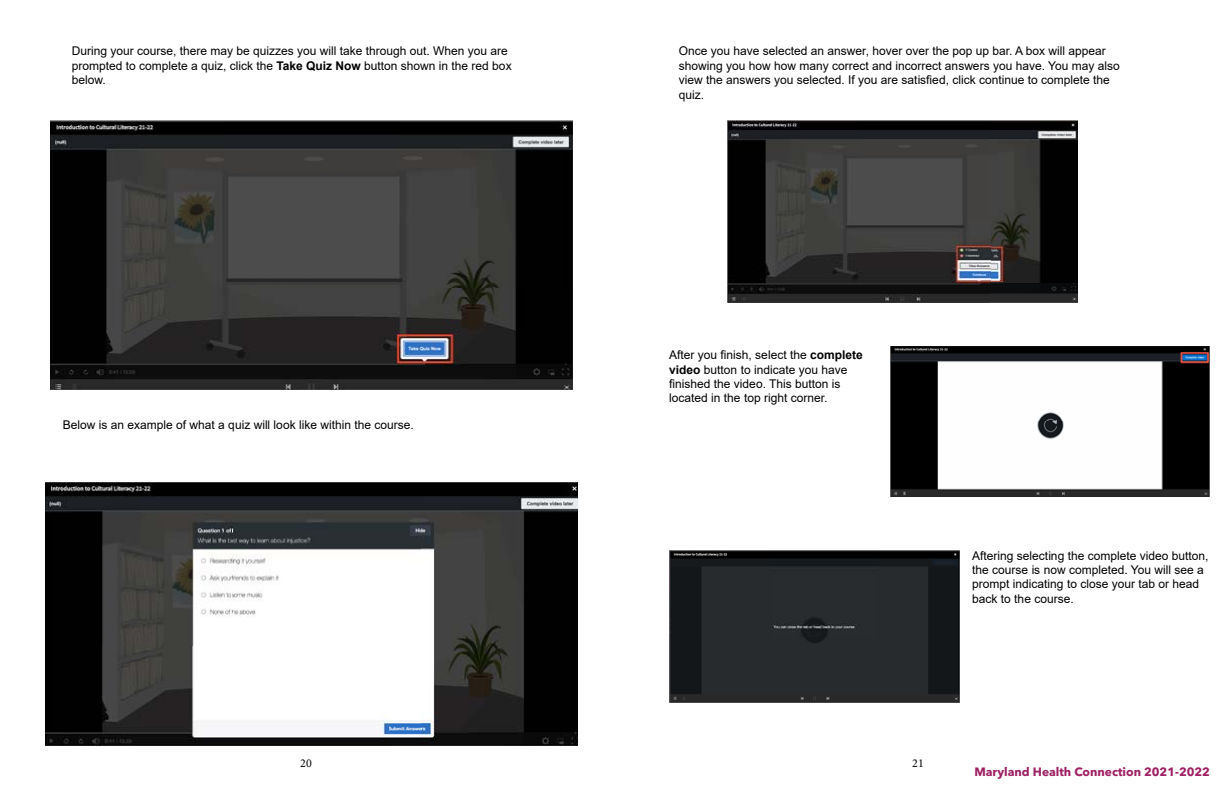
<style>
.page{position:relative;width:1224px;height:792px;background:#fff}
.page>*{position:absolute;margin:0;border:0;box-sizing:border-box;transform-origin:0 0}
.t1{font:12px/14.4px "Arial";color:#000}
.t2{font:700 12px "Avenir Next LT Pro";color:#9e2063}
.t3{font:12px "Minion Pro";color:#000}
.s1{font-weight:700}
</style>
<div class="page">
<img style="left:45px;top:482px;width:533px;height:263px">
<img style="left:50px;top:121px;width:523px;height:268px">
<img style="left:728px;top:121px;width:350px;height:182px">
<img style="left:891px;top:346px;width:319px;height:151px">
<img style="left:669px;top:551px;width:290px;height:152px">
<p class="t1" style="left:72px;top:44px;width:441px">During your course, there may be quizzes you will take through out. When you are prompted to complete a quiz, click the <span class="s1">Take Quiz Now</span> button shown in the red box below.</p>
<p class="t1" style="left:63px;top:418px;width:352px">Below is an example of what a quiz will look like within the course.</p>
<p class="t1" style="left:679px;top:44px;width:442px">Once you have selected an answer, hover over the pop up bar. A box will appear showing you how how many correct and incorrect answers you have. You may also view the answers you selected. If you are satisfied, click continue to complete the quiz.</p>
<p class="t1" style="left:669px;top:348px;width:195px">After you finish, select the <span class="s1">complete video</span> button to indicate you have finished the video. This button is located in the top right corner.</p>
<p class="t1" style="left:972px;top:548px;width:238px">Aftering selecting the complete video button, the course is now completed. You will see a prompt indicating to close your tab or head back to the course.</p>
<p class="t3" style="left:300px;top:755px;width:13px">20</p>
<p class="t3" style="left:912px;top:755px;width:13px">21</p>
<p class="t2" style="left:974px;top:764px;width:237px">Maryland Health Connection 2021-2022</p>
</div>
